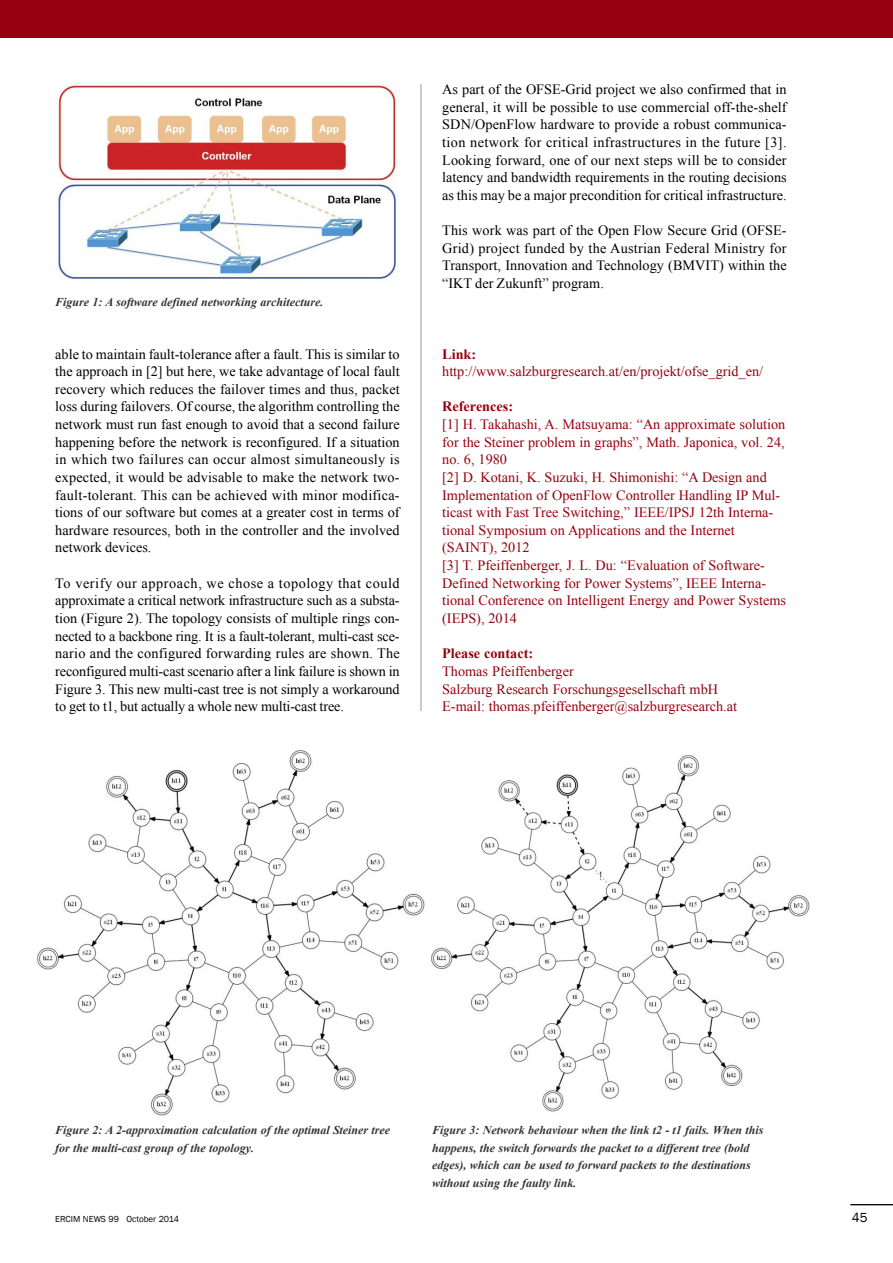
<style>
.page{position:relative;width:893px;height:1263px;background:#fff}
.page>*{position:absolute;margin:0;border:0;box-sizing:border-box;transform-origin:0 0}
.t1{font:14.25px/17.5px "Times New Roman";color:#000;text-align:justify}
.t2{font:14.25px/17.5px "Times New Roman";color:#96000e}
.t3{font:700 14.25px "Times New Roman";color:#96000e}
.t4{font:13.5px "Franklin Gothic";color:#000}
.t5{font:italic 700 12px/17.7px "Times New Roman";color:#333}
.t6{font:9px "Franklin Gothic";color:#000}
</style>
<div class="page">
<hr style="left:421px;top:84px;width:1px;height:627px;background:#999">
<hr style="left:850px;top:1204px;width:43px;height:1px;background:#000">
<div style="left:0;top:0;width:893px;height:38px;background:#96000e"></div>
<img style="left:55px;top:82px;width:345px;height:198px">
<img style="left:37px;top:750px;width:388px;height:366px">
<img style="left:431px;top:755px;width:379px;height:357px">
<p class="t5" style="left:55px;top:293px;width:270px">Figure 1: A software defined networking architecture.</p>
<p class="t1" style="left:55px;top:345px;width:346px">able to maintain fault-tolerance after a fault. This is similar to the approach in [2] but here, we take advantage of local fault recovery which reduces the failover times and thus, packet loss during failovers. Of course, the algorithm controlling the network must run fast enough to avoid that a second failure happening before the network is reconfigured. If a situation in which two failures can occur almost simultaneously is expected, it would be advisable to make the network two&shy;fault-tolerant. This can be achieved with minor modifica&shy;tions of our software but comes at a greater cost in terms of hardware resources, both in the controller and the involved network devices.</p>
<p class="t1" style="left:55px;top:574px;width:346px">To verify our approach, we chose a topology that could approximate a critical network infrastructure such as a substa&shy;tion (Figure 2). The topology consists of multiple rings con&shy;nected to a backbone ring. It is a fault-tolerant, multi-cast sce&shy;nario and the configured forwarding rules are shown. The reconfigured multi-cast scenario after a link failure is shown in Figure 3. This new multi-cast tree is not simply a workaround to get to t1, but actually a whole new multi-cast tree.</p>
<p class="t1" style="left:442px;top:81px;width:346px">As part of the OFSE-Grid project we also confirmed that in general, it will be possible to use commercial off-the-shelf SDN/OpenFlow hardware to provide a robust communica&shy;tion network for critical infrastructures in the future [3].<br>Looking forward, one of our next steps will be to consider latency and bandwidth requirements in the routing decisions as this may be a major precondition for critical infrastructure.</p>
<p class="t1" style="left:442px;top:222px;width:346px">This work was part of the Open Flow Secure Grid (OFSE-Grid) project funded by the Austrian Federal Ministry for Transport, Innovation and Technology (BMVIT) within the “IKT der Zukunft” program.</p>
<p class="t3" style="left:442px;top:346px;width:36px">Link:</p>
<p class="t2" style="left:442px;top:363px;width:322px">http://www.salzburgresearch.at/en/projekt/ofse_grid_en/</p>
<p class="t3" style="left:442px;top:399px;width:72px">References:</p>
<p class="t2" style="left:442px;top:415px;width:345px">[1] H. Takahashi, A. Matsuyama: “An approximate solution for the Steiner problem in graphs”, Math. Japonica, vol. 24, no. 6, 1980<br>[2] D. Kotani, K. Suzuki, H. Shimonishi: “A Design and Implementation of OpenFlow Controller Handling IP Mul&shy;ticast with Fast Tree Switching,” IEEE/IPSJ 12th Interna&shy;tional Symposium on Applications and the Internet (SAINT), 2012<br>[3] T. Pfeiffenberger, J. L. Du: “Evaluation of Software-Defined Networking for Power Systems”, IEEE Interna&shy;tional Conference on Intelligent Energy and Power Systems (IEPS), 2014</p>
<p class="t3" style="left:442px;top:645px;width:92px">Please contact:</p>
<p class="t2" style="left:442px;top:662px;width:296px">Thomas Pfeiffenberger<br>Salzburg Research Forschungsgesellschaft mbH<br>E-mail: thomas.pfeiffenberger@salzburgresearch.at</p>
<p class="t5" style="left:55px;top:1121px;width:336px">Figure 2: A 2-approximation calculation of the optimal Steiner tree for the multi-cast group of the topology.</p>
<p class="t5" style="left:432px;top:1121px;width:333px">Figure 3: Network behaviour when the link t2 - t1 fails. When this happens, the switch forwards the packet to a different tree (bold edges), which can be used to forward packets to the destinations without using the faulty link.</p>
<p class="t6" style="left:55px;top:1214px;width:125px">ERCIM NEWS 99 October 2014</p>
<p class="t4" style="left:852px;top:1210px;width:17px">45</p>
</div>
